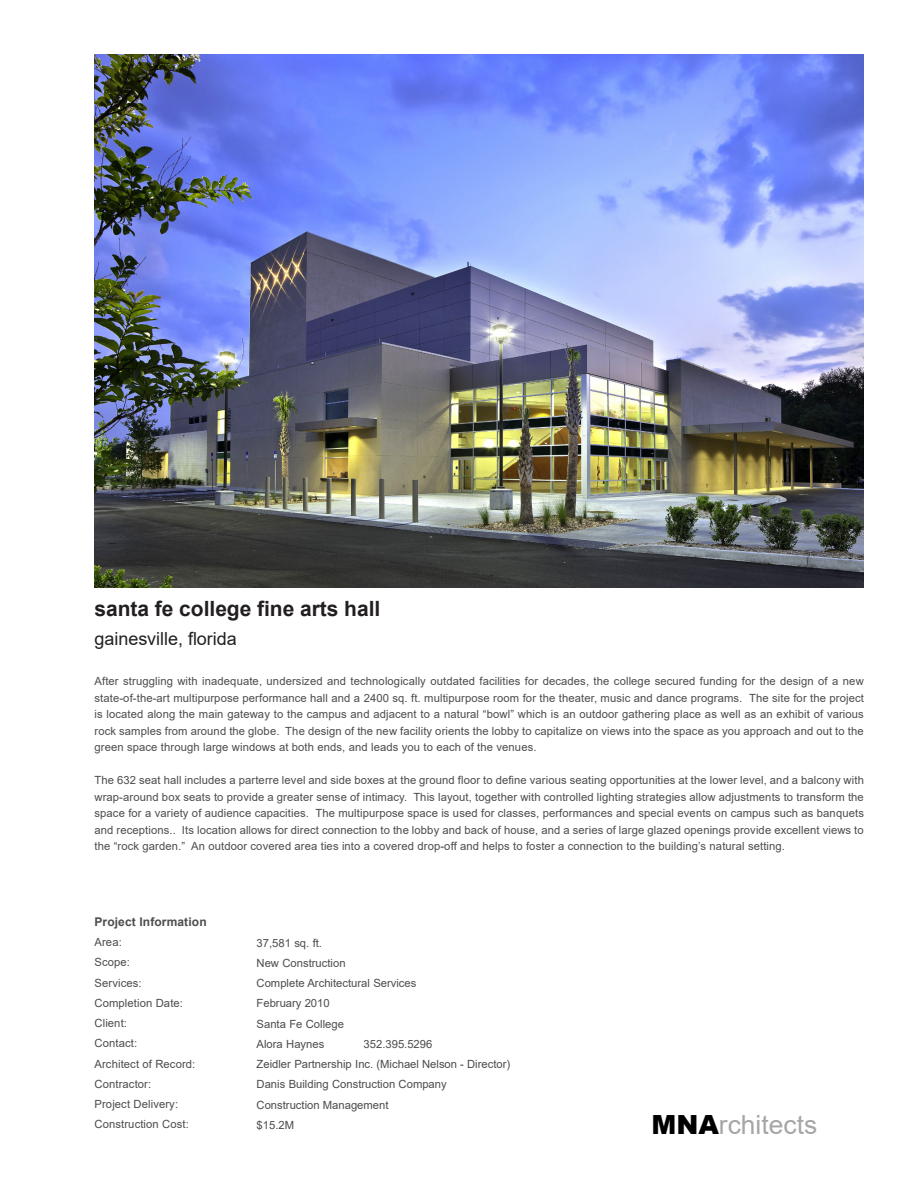
<style>
.page{position:relative;width:918px;height:1188px;background:#fff}
.page>*{position:absolute;margin:0;border:0;box-sizing:border-box;transform-origin:0 0}
.t1{font:26.4px "Arial";color:#a6a6a6}
.Path{font:700 21px "Arial";color:#231f20}
.Path-2{font:18px "Arial";color:#231f20}
.t2{font:700 12px "Arial";letter-spacing:.01em;color:#4b4c4d}
.t3{font:11.25px/20.2px "Arial";letter-spacing:.01em;color:#4b4c4d;text-align:justify}
.s1{font-style:inherit}
.s2{font-weight:900;color:#000}
</style>
<div class="page">
<img style="left:94px;top:54px;width:770px;height:533px">
<p class="Path" style="left:94px;top:594px;width:287px">santa fe college fine arts hall</p>
<p class="Path-2" style="left:94px;top:626px;width:144px">gainesville, florida</p>
<p class="t3" style="left:94px;top:673px;width:771px;line-height:16.5px">After struggling with inadequate, undersized and technologically outdated facilities for decades, the college secured funding for the design of a new state-of-the-art multipurpose performance hall and a 2400 sq. ft. multipurpose room for the theater, music and dance programs. The site for the project is located along the main gateway to the campus and adjacent to a natural “bowl” which is an outdoor gathering place as well as an exhibit of various rock samples from around the globe. The design of the new facility orients the lobby to capitalize on views into the space as you approach and out to the green space through large windows at both ends, and leads you to each of the venues.</p>
<p class="t3" style="left:94px;top:772px;width:771px;line-height:16.5px">The 632 seat hall includes a parterre level and side boxes at the ground floor to define various seating opportunities at the lower level, and a balcony with wrap-around box seats to provide a greater sense of intimacy. This layout, together with controlled lighting strategies allow adjustments to transform the space for a variety of audience capacities. The multipurpose space is used for classes, performances and special events on campus such as banquets and receptions.. Its location allows for direct connection to the lobby and back of house, and a series of large glazed openings provide excellent views to the “rock garden.” An outdoor covered area ties into a covered drop-off and helps to foster a connection to the building’s natural setting.</p>
<p class="t2" style="left:94px;top:913px;width:114px">Project Information</p>
<p class="t3" style="left:94px;top:932px;width:29px">Area:</p>
<p class="t3" style="left:94px;top:952px;width:37px">Scope:</p>
<p class="t3" style="left:94px;top:972px;width:49px">Services:</p>
<p class="t3" style="left:94px;top:993px;width:90px">Completion Date:</p>
<p class="t3" style="left:94px;top:1013px;width:34px">Client:</p>
<p class="t3" style="left:94px;top:1033px;width:44px">Contact:</p>
<p class="t3" style="left:94px;top:1053px;width:102px">Architect of Record:</p>
<p class="t3" style="left:94px;top:1074px;width:58px">Contractor:</p>
<p class="t3" style="left:94px;top:1094px;width:85px">Project Delivery:</p>
<p class="t3" style="left:94px;top:1114px;width:96px">Construction Cost:</p>
<p class="t3" style="left:257px;top:932px;width:161px;text-align:left">37,581 sq. ft.<br>New Construction<br>Complete Architectural Services<br>February 2010<br>Santa Fe College<br>Alora Haynes</p>
<p class="t3" style="left:257px;top:1034px;width:255px;text-align:left;text-indent:107px">352.395.5296<br>Zeidler Partnership Inc. <span class="s1">(Michael Nelson - Director)<br></span>Danis Building Construction Company<br>Construction Management<br>$15.2M</p>
<h1 class="t1" style="left:652px;top:1107px;width:167px"><span class="s2">MNA</span>rchitects</h1>
</div>
